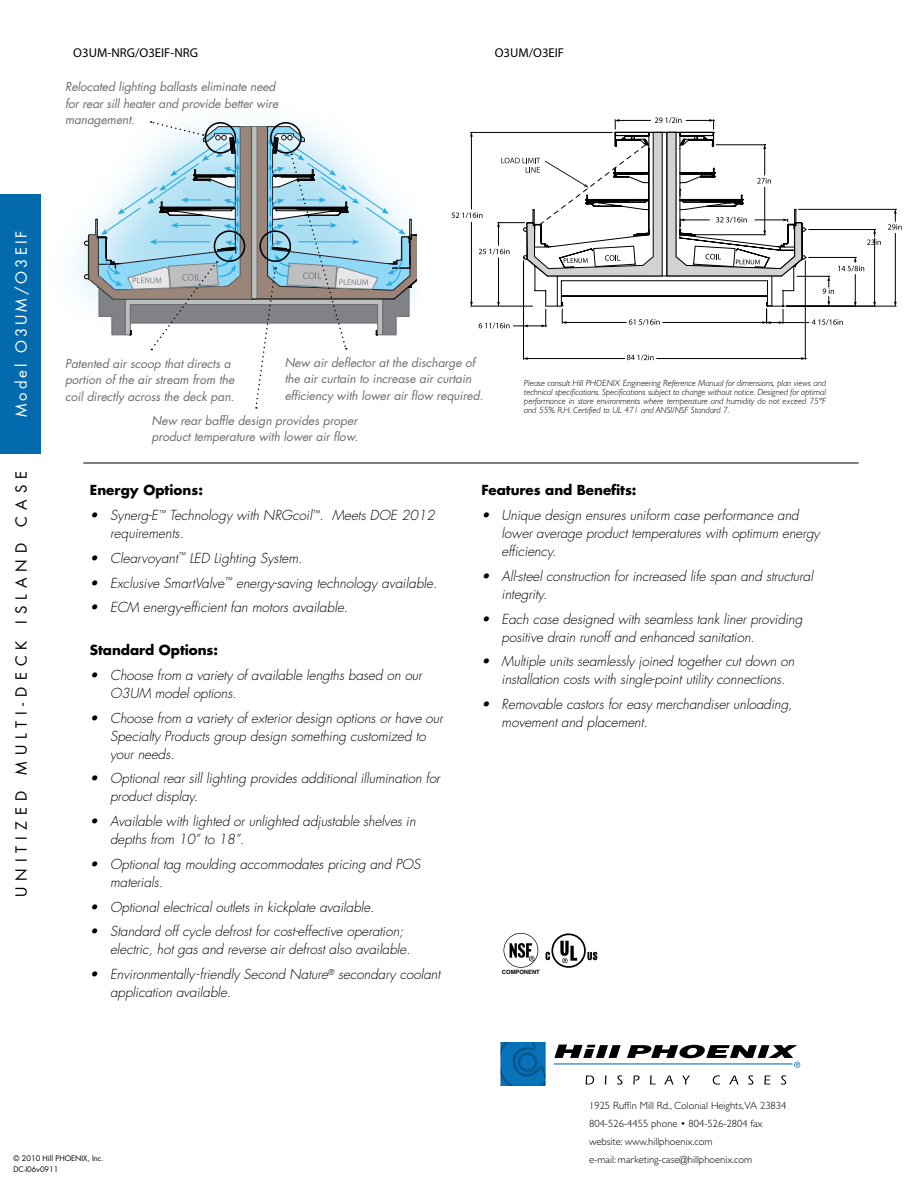
<style>
.page{position:relative;width:918px;height:1188px;background:#fff}
.page>*{position:absolute;margin:0;border:0;box-sizing:border-box;transform-origin:0 0}
.t1{font:15px "Futura";letter-spacing:.4em;color:#000}
.t2{font:15px "Futura";letter-spacing:.2em;color:#fff}
.t3{font:italic 300 13.5px/18px "Futura";letter-spacing:-.005em;color:#000}
.t4{font:700 13.5px "Futura";letter-spacing:-.005em;color:#000}
.t5{font:12.9px "Myriad Pro";color:#000}
.t6{font:italic 12px/16.5px "Futura";letter-spacing:-.005em;color:#6d6e71}
.t7{font:300 10.5px/18px "Gill Sans";color:#000}
.t8{font:italic 300 9px/9px "Gill Sans";letter-spacing:-.005em;color:#000;text-align:justify}
.t9{font:7.5px/10.5px "Futura";color:#000}
.t10{font:700 5.85px "Helvetica";color:#000}
</style>
<div class="page">
<div style="left:0;top:194px;width:40px;height:260px;background:#046aae"></div>
<svg style="left:554px;top:1045px;width:67px;height:13px"></svg>
<hr style="left:553px;top:1063px;width:240px;height:1px;background:#0072bc">
<svg style="left:627px;top:1045px;width:173px;height:23px"></svg>
<svg style="left:586px;top:1076px;width:8px;height:8px"></svg>
<svg style="left:617px;top:1075px;width:5px;height:10px"></svg>
<svg style="left:633px;top:1076px;width:7px;height:8px"></svg>
<svg style="left:650px;top:1076px;width:6px;height:8px"></svg>
<svg style="left:664px;top:1076px;width:9px;height:8px"></svg>
<svg style="left:682px;top:1076px;width:8px;height:8px"></svg>
<svg style="left:713px;top:1075px;width:7px;height:10px"></svg>
<svg style="left:729px;top:1076px;width:10px;height:8px"></svg>
<svg style="left:748px;top:1075px;width:5px;height:10px"></svg>
<svg style="left:764px;top:1076px;width:7px;height:8px"></svg>
<svg style="left:781px;top:1075px;width:5px;height:10px"></svg>
<img style="left:501px;top:1042px;width:44px;height:44px">
<hr style="left:83px;top:463px;width:776px;height:1px;background:#000">
<svg style="left:523px;top:357px;width:5px;height:3px"></svg>
<hr style="left:657px;top:358px;width:145px;height:1px;background:#000">
<svg style="left:627px;top:355px;width:27px;height:5px"></svg>
<svg style="left:801px;top:357px;width:5px;height:3px"></svg>
<hr style="left:786px;top:306px;width:110px;height:1px;background:#000">
<hr style="left:799px;top:209px;width:97px;height:1px;background:#000">
<hr style="left:895px;top:233px;width:1px;height:70px;background:#000">
<svg style="left:894px;top:302px;width:3px;height:5px"></svg>
<svg style="left:888px;top:209px;width:14px;height:21px"></svg>
<svg style="left:452px;top:117px;width:429px;height:212px"></svg>
<svg style="left:84px;top:121px;width:333px;height:288px"></svg>
<div style="left:259px;top:230px;width:32px;height:32px;border:2px solid #000;border-radius:50%"></div>
<div style="left:214px;top:230px;width:31px;height:32px;border:2px solid #000;border-radius:50%"></div>
<svg style="left:504px;top:933px;width:34px;height:35px"></svg>
<svg style="left:546px;top:933px;width:51px;height:35px"></svg>
<p class="t5" style="left:73px;top:45px;width:126px">O3UM-NRG/O3EIF-NRG</p>
<p class="t5" style="left:495px;top:45px;width:71px">O3UM/O3EIF</p>
<p class="t6" style="left:65px;top:78px;width:215px">Relocated lighting ballasts eliminate need for rear sill heater and provide better wire management.</p>
<p class="t2" style="left:11px;top:417px;width:188px;rotate:-90deg">Model O3UM/O3EIF</p>
<p class="t1" style="left:11px;top:897px;width:428px;rotate:-90deg">UNITIZED MULTI-DECK ISLAND CASE</p>
<p class="t6" style="left:285px;top:354px;width:200px">New air deflector at the discharge of the air curtain to increase air curtain efficiency with lower air flow required.</p>
<p class="t6" style="left:65px;top:355px;width:171px">Patented air scoop that directs a portion of the air stream from the coil directly across the deck pan.</p>
<p class="t6" style="left:152px;top:412px;width:208px">New rear baffle design provides proper product temperature with lower air flow.</p>
<p class="t8" style="left:524px;top:378px;width:304px">Please consult Hill PHOENIX Engineering Reference Manual for dimensions, plan views and technical specifications. Specifications subject to change without notice. Designed for optimal performance in store environments where temperature and humidity do not exceed 75°F and 55% R.H. Certified to UL 471 and ANSI/NSF Standard 7.</p>
<p class="t4" style="left:90px;top:481px;width:115px">Energy Options:</p>
<p class="t3" style="left:110px;top:506px;width:326px;text-indent:-20px">• Synerg-E<sup>™</sup> Technology with NRGcoil<sup>™</sup>. Meets DOE 2012 requirements.</p>
<p class="t3" style="left:90px;top:549px;width:214px">• Clearvoyant<sup>™</sup> LED Lighting System.</p>
<p class="t3" style="left:90px;top:574px;width:349px">• Exclusive SmartValve<sup>™</sup> energy-saving technology available.</p>
<p class="t3" style="left:90px;top:599px;width:260px">• ECM energy-efficient fan motors available.</p>
<p class="t4" style="left:90px;top:641px;width:130px">Standard Options:</p>
<p class="t3" style="left:110px;top:666px;width:313px;text-indent:-20px">• Choose from a variety of available lengths based on our<br>O3UM model options.</p>
<p class="t3" style="left:110px;top:709px;width:334px;text-indent:-20px">• Choose from a variety of exterior design options or have our<br>Specialty Products group design something customized to your needs.</p>
<p class="t3" style="left:110px;top:770px;width:331px;text-indent:-20px">• Optional rear sill lighting provides additional illumination for product display.</p>
<p class="t3" style="left:110px;top:812px;width:307px;text-indent:-20px">• Available with lighted or unlighted adjustable shelves in depths from 10” to 18”.</p>
<p class="t3" style="left:110px;top:855px;width:312px;text-indent:-20px">• Optional tag moulding accommodates pricing and POS materials.</p>
<p class="t3" style="left:90px;top:898px;width:286px">• Optional electrical outlets in kickplate available.</p>
<p class="t3" style="left:110px;top:923px;width:302px;text-indent:-20px">• Standard off cycle defrost for cost-effective operation; electric, hot gas and reverse air defrost also available.</p>
<p class="t3" style="left:110px;top:965px;width:332px;text-indent:-20px">• Environmentally-friendly Second Nature<sup>®</sup> secondary coolant application available.</p>
<p class="t4" style="left:481px;top:481px;width:157px">Features and Benefits:</p>
<p class="t3" style="left:502px;top:506px;width:320px;text-indent:-20px">• Unique design ensures uniform case performance and lower average product temperatures with optimum energy efficiency.</p>
<p class="t3" style="left:502px;top:567px;width:313px;text-indent:-20px">• All-steel construction for increased life span and structural integrity.</p>
<p class="t3" style="left:502px;top:610px;width:302px;text-indent:-20px">• Each case designed with seamless tank liner providing positive drain runoff and enhanced sanitation.</p>
<p class="t3" style="left:502px;top:653px;width:294px;text-indent:-20px">• Multiple units seamlessly joined together cut down on installation costs with single-point utility connections.</p>
<p class="t3" style="left:502px;top:695px;width:292px;text-indent:-20px">• Removable castors for easy merchandiser unloading, movement and placement.</p>
<p class="t10" style="left:502px;top:968px;width:39px">COMPONENT</p>
<p class="t9" style="left:14px;top:1153px;width:92px">© 2010 Hill PHOENIX, Inc.<br>DC-I06v0911</p>
<p class="t7" style="left:589px;top:1097px;width:199px">1925 Ruffin Mill Rd., Colonial Heights,VA 23834<br>804-526-4455 phone • 804-526-2804 fax website: www.hillphoenix.com<br>e-mail: marketing-case@hillphoenix.com</p>
</div>
